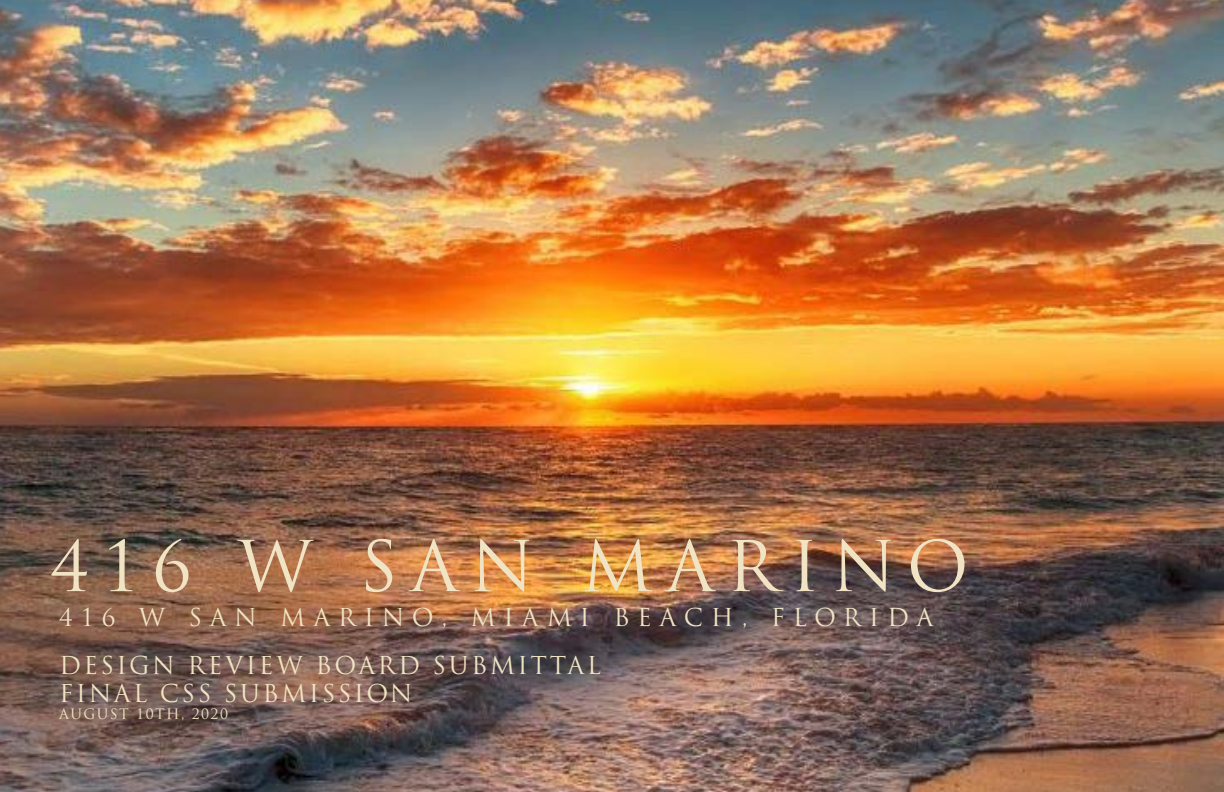
<style>
.page{position:relative;width:1224px;height:792px;background:#fff}
.page>*{position:absolute;margin:0;border:0;box-sizing:border-box;transform-origin:0 0}
.t1{font:68px "Trajan Pro";letter-spacing:.18em;color:#f0e4c5}
.t2{font:24px/48px "Trajan Pro";letter-spacing:.29em;color:#f0e4c5}
.t3{font:24px "Trajan Pro";letter-spacing:.1em;color:#f0e4c5}
.t4{font:14px "Trajan Pro";letter-spacing:.1em;color:#f0e4c5}
</style>
<div class="page">
<img style="left:0;top:0;width:1224px;height:792px">
<h1 class="t1" style="left:50px;top:523px;width:920px">416 W SAN MARINO</h1>
<p class="t2" style="left:59px;top:593px;width:876px">416 W SAN MARINO, MIAMI BEACH, FLORIDA<br>DESIGN REVIEW BOARD SUBMITTAL</p>
<p class="t3" style="left:59px;top:678px;width:355px">FINAL CSS SUBMISSION</p>
<p class="t4" style="left:59px;top:705px;width:170px">AUGUST 10TH, 2020</p>
</div>
